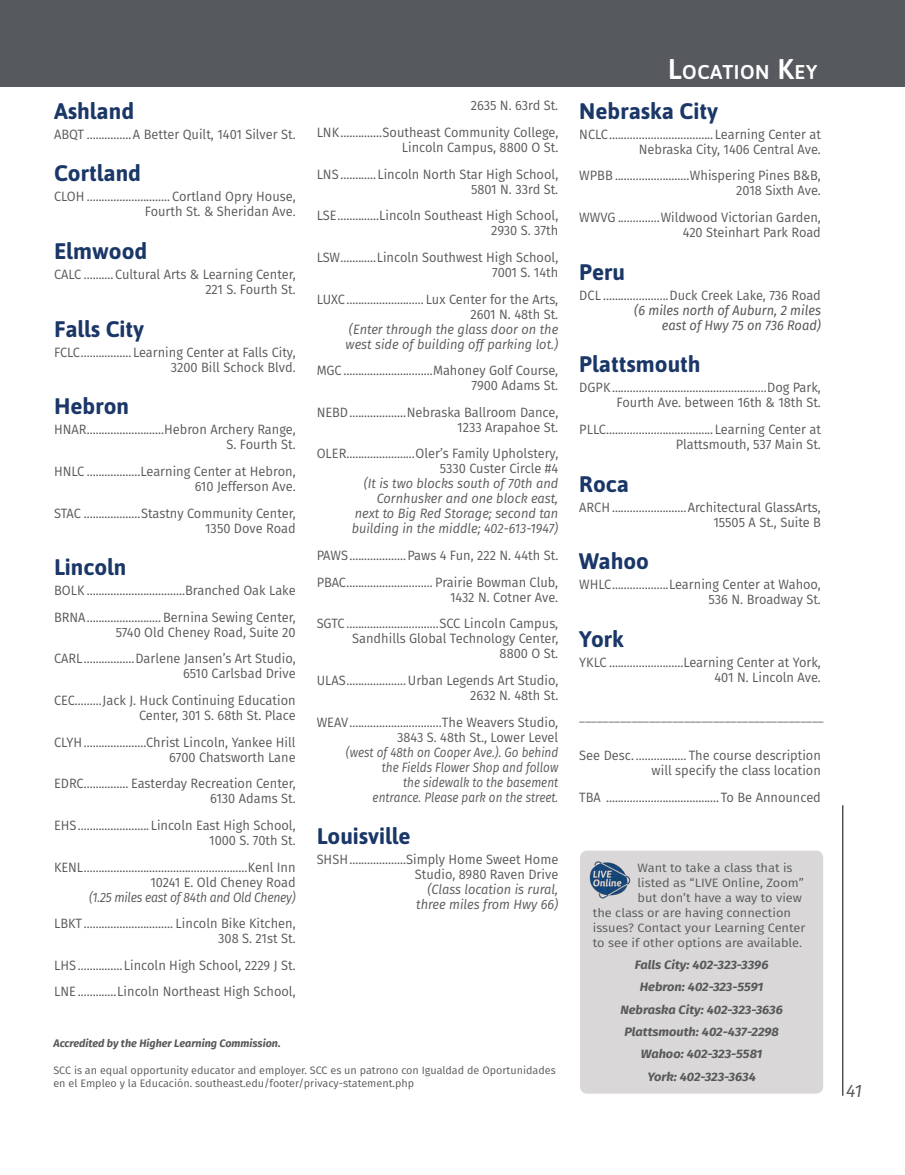
<style>
.page{position:relative;width:905px;height:1175px;background:#fff}
.page>*{position:absolute;margin:0;border:0;box-sizing:border-box;transform-origin:0 0}
.location_city{font:700 22.5px "Asap";color:#1a3768}
.Section_Header_Right{font:600 19.95px "Asap";letter-spacing:.03em;color:#fff}
.Page___-_right_pg{font:italic 18px "Fira Sans";color:#58595b}
.location_code_addres{font:13.5px/15px "Fira Sans";color:#58595b;text-align:right;scale:.95 1}
.location_code_addres-2{font:italic 13.5px/15px "Fira Sans";color:#58595b;text-align:right;scale:.87 1}
.location_code_addres-3{font:italic 13.5px/15px "Fira Sans";color:#58595b;text-align:right;scale:.95 1}
.location_code_addres-4{font:italic 13.5px/15px "Fira Sans";color:#58595b;text-align:right;scale:.95 1}
.class_description{font:12.15px "Fira Sans";color:#58595b;scale:1.06 1}
.class_description-2{font:italic 700 12.15px "Fira Sans";color:#58595b;scale:1.06 1}
.RI_description_no_ti{font:10.8px/13.5px "Fira Sans";color:#58595b}
.class_description-3{font:10.8px "Fira Sans";color:#58595b;scale:1.06 1}
.RI_description{font:italic 700 10.8px "Fira Sans";color:#58595b}
.s1{font-style:italic}
.s2{font-style:normal}
.s3{font-size:28.5px}
</style>
<div class="page">
<div style="left:0;top:0;width:904px;height:86px;background:#565a5f"></div>
<div style="left:580px;top:850px;width:243px;height:243px;background:#d9d7d8;border-radius:7px"></div>
<img style="left:589px;top:861px;width:41px;height:38px">
<hr style="left:842px;top:805px;width:1px;height:290px;background:#000">
<p class="location_city" style="left:54px;top:95px;width:81px">Ashland</p>
<p class="location_code_addres" style="left:54px;top:126px;width:256px">ABQT ...............A Better Quilt, 1401 Silver St.</p>
<p class="location_city" style="left:54px;top:158px;width:88px">Cortland</p>
<p class="location_code_addres" style="left:54px;top:189px;width:256px">CLOH ............................ Cortland Opry House,<br>Fourth St. &amp; Sheridan Ave.</p>
<p class="location_city" style="left:54px;top:235px;width:95px">Elmwood</p>
<p class="location_code_addres" style="left:54px;top:266px;width:256px">CALC ..........Cultural Arts &amp; Learning Center,<br>221 S. Fourth St.</p>
<p class="location_city" style="left:54px;top:313px;width:92px">Falls City</p>
<p class="location_code_addres" style="left:54px;top:344px;width:256px">FCLC................. Learning Center at Falls City,<br>3200 Bill Schock Blvd.</p>
<p class="location_city" style="left:54px;top:390px;width:76px">Hebron</p>
<p class="location_code_addres" style="left:54px;top:422px;width:256px">HNAR..........................Hebron Archery Range,<br>S. Fourth St.</p>
<p class="location_code_addres" style="left:54px;top:463px;width:256px">HNLC ..................Learning Center at Hebron,<br>610 Jefferson Ave.</p>
<p class="location_code_addres" style="left:54px;top:505px;width:256px">STAC ...................Stastny Community Center,<br>1350 Dove Road</p>
<p class="location_city" style="left:54px;top:551px;width:74px">Lincoln</p>
<p class="location_code_addres" style="left:54px;top:582px;width:256px">BOLK .................................Branched Oak Lake</p>
<p class="location_code_addres" style="left:54px;top:609px;width:256px">BRNA......................... Bernina Sewing Center,<br>5740 Old Cheney Road, Suite 20</p>
<p class="location_code_addres" style="left:54px;top:651px;width:256px">CARL.................Darlene Jansen’s Art Studio,<br>6510 Carlsbad Drive</p>
<p class="location_code_addres" style="left:54px;top:692px;width:256px">CEC.........Jack J. Huck Continuing Education<br>Center, 301 S. 68th St. Place</p>
<p class="location_code_addres" style="left:54px;top:734px;width:256px">CLYH.....................Christ Lincoln, Yankee Hill<br>6700 Chatsworth Lane</p>
<p class="location_code_addres" style="left:54px;top:775px;width:256px">EDRC............... Easterday Recreation Center,<br>6130 Adams St.</p>
<p class="location_code_addres" style="left:54px;top:817px;width:256px">EHS........................Lincoln East High School,<br>1000 S. 70th St.</p>
<p class="location_code_addres" style="left:54px;top:859px;width:256px">KENL.......................................................Kenl Inn<br>10241 E. Old Cheney Road<br><span class="s1">(1.25 miles east of 84th and Old Cheney)</span></p>
<p class="location_code_addres" style="left:54px;top:915px;width:256px">LBKT .............................. Lincoln Bike Kitchen,<br>308 S. 21st St.</p>
<p class="location_code_addres" style="left:54px;top:957px;width:256px">LHS ...............Lincoln High School, 2229 J St.</p>
<p class="location_code_addres" style="left:54px;top:983px;width:256px">LNE .............Lincoln Northeast High School,</p>
<p class="location_code_addres" style="left:470px;top:98px;width:94px">2635 N. 63rd St.</p>
<p class="location_code_addres" style="left:316px;top:124px;width:256px">LNK..............Southeast Community College,<br>Lincoln Campus, 8800 O St.</p>
<p class="location_code_addres" style="left:316px;top:166px;width:256px">LNS ............Lincoln North Star High School,<br>5801 N. 33rd St.</p>
<p class="location_code_addres" style="left:316px;top:208px;width:256px">LSE..............Lincoln Southeast High School,<br>2930 S. 37th</p>
<p class="location_code_addres" style="left:317px;top:249px;width:256px">LSW............Lincoln Southwest High School,<br>7001 S. 14th</p>
<p class="location_code_addres" style="left:317px;top:291px;width:256px">LUXC.......................... Lux Center for the Arts, 2601 N. 48th St.<br><span class="s1">(Enter through the glass door on the<br>west side of building off parking lot.)</span></p>
<p class="location_code_addres" style="left:316px;top:363px;width:256px">MGC..............................Mahoney Golf Course,<br>7900 Adams St.</p>
<p class="location_code_addres" style="left:316px;top:404px;width:256px">NEBD...................Nebraska Ballroom Dance,<br>1233 Arapahoe St.</p>
<p class="location_code_addres-3" style="left:316px;top:446px;width:256px"><span class="s2">OLER.......................Oler’s Family Upholstery, 5330 Custer Circle #4<br></span>(It is two blocks south of 70th and Cornhusker and one block east,<br>next to Big Red Storage; second tan building in the middle; 402-613-1947)</p>
<p class="location_code_addres" style="left:317px;top:547px;width:256px">PAWS...................Paws 4 Fun, 222 N. 44th St.</p>
<p class="location_code_addres" style="left:316px;top:574px;width:256px">PBAC............................. Prairie Bowman Club,<br>1432 N. Cotner Ave.</p>
<p class="location_code_addres" style="left:317px;top:616px;width:256px">SGTC...............................SCC Lincoln Campus,<br>Sandhills Global Technology Center,<br>8800 O St.</p>
<p class="location_code_addres" style="left:316px;top:672px;width:256px">ULAS....................Urban Legends Art Studio,<br>2632 N. 48th St.</p>
<p class="location_code_addres-2" style="left:316px;top:714px;width:279px"><span class="s2">WEAV...............................The Weavers Studio, 3843 S. 48th St., Lower Level<br></span>(west of 48th on Cooper Ave.). Go behind<br>the Fields Flower Shop and follow<br>the sidewalk to the basement<br>entrance. Please park on the street.</p>
<p class="location_city" style="left:317px;top:820px;width:95px">Louisville</p>
<p class="location_code_addres" style="left:317px;top:851px;width:256px">SHSH...................Simply Home Sweet Home<br>Studio, 8980 Raven Drive<br><span class="s1">(Class location is rural,<br>three miles from Hwy 66)</span></p>
<p class="RI_description" style="left:53px;top:1034px;width:229px">Accredited by the Higher Learning Commission.</p>
<p class="RI_description_no_ti" style="left:53px;top:1063px;width:504px">SCC is an equal opportunity educator and employer. SCC es un patrono con Igualdad de Oportunidades en el Empleo y la Educación. southeast.edu/footer/privacy-statement.php</p>
<p class="Section_Header_Right" style="left:667px;top:57px;width:151px"><span class="s3">L</span>OCATION <span class="s3">K</span>EY</p>
<p class="location_city" style="left:579px;top:95px;width:140px">Nebraska City</p>
<p class="location_code_addres" style="left:579px;top:126px;width:256px">NCLC................................... Learning Center at<br>Nebraska City, 1406 Central Ave.</p>
<p class="location_code_addres" style="left:579px;top:168px;width:256px">WPBB .........................Whispering Pines B&amp;B,<br>2018 Sixth Ave.</p>
<p class="location_code_addres" style="left:579px;top:209px;width:256px">WWVG ..............Wildwood Victorian Garden,<br>420 Steinhart Park Road</p>
<p class="location_city" style="left:579px;top:256px;width:47px">Peru</p>
<p class="location_code_addres-4" style="left:579px;top:287px;width:256px"><span class="s2">DCL ......................Duck Creek Lake, 736 Road </span>(6 miles north of Auburn, 2 miles<br>east of Hwy 75 on 736 Road)</p>
<p class="location_city" style="left:579px;top:348px;width:123px">Plattsmouth</p>
<p class="location_code_addres" style="left:579px;top:380px;width:256px">DGPK....................................................Dog Park,<br>Fourth Ave. between 16th &amp; 18th St.</p>
<p class="location_code_addres" style="left:579px;top:421px;width:256px">PLLC.................................... Learning Center at<br>Plattsmouth, 537 Main St.</p>
<p class="location_city" style="left:579px;top:468px;width:51px">Roca</p>
<p class="location_code_addres" style="left:579px;top:499px;width:256px">ARCH.........................Architectural GlassArts,<br>15505 A St., Suite B</p>
<p class="location_city" style="left:579px;top:545px;width:71px">Wahoo</p>
<p class="location_code_addres" style="left:579px;top:576px;width:256px">WHLC...................Learning Center at Wahoo,<br>536 N. Broadway St.</p>
<p class="location_city" style="left:579px;top:623px;width:46px">York</p>
<p class="location_code_addres" style="left:579px;top:654px;width:256px">YKLC .........................Learning Center at York,<br>401 N. Lincoln Ave.</p>
<p class="class_description-3" style="left:579px;top:709px;width:232px">__________________________________________</p>
<p class="location_code_addres" style="left:579px;top:747px;width:256px">See Desc. ................. The course description will specify the class location</p>
<p class="location_code_addres" style="left:579px;top:789px;width:256px">TBA ......................................To Be Announced</p>
<p class="class_description" style="left:637px;top:858px;width:148px">Want to take a class that is</p>
<p class="class_description" style="left:637px;top:873px;width:158px">listed as “LIVE Online, Zoom”</p>
<p class="class_description" style="left:637px;top:888px;width:157px">but don’t have a way to view</p>
<p class="class_description" style="left:592px;top:903px;width:188px">the class or are having connection</p>
<p class="class_description" style="left:592px;top:918px;width:202px">issues? Contact your Learning Center</p>
<p class="class_description" style="left:592px;top:933px;width:199px">to see if other options are available.</p>
<p class="class_description-2" style="left:634px;top:954px;width:128px">Falls City: 402-323-3396</p>
<p class="class_description-2" style="left:640px;top:976px;width:118px">Hebron: 402-323-5591</p>
<p class="class_description-2" style="left:620px;top:999px;width:155px">Nebraska City: 402-323-3636</p>
<p class="class_description-2" style="left:624px;top:1021px;width:147px">Plattsmouth: 402-437-2298</p>
<p class="class_description-2" style="left:640px;top:1043px;width:116px">Wahoo: 402-323-5581</p>
<p class="class_description-2" style="left:647px;top:1066px;width:104px">York: 402-323-3634</p>
<p class="Page___-_right_pg" style="left:846px;top:1077px;width:18px">41</p>
</div>
